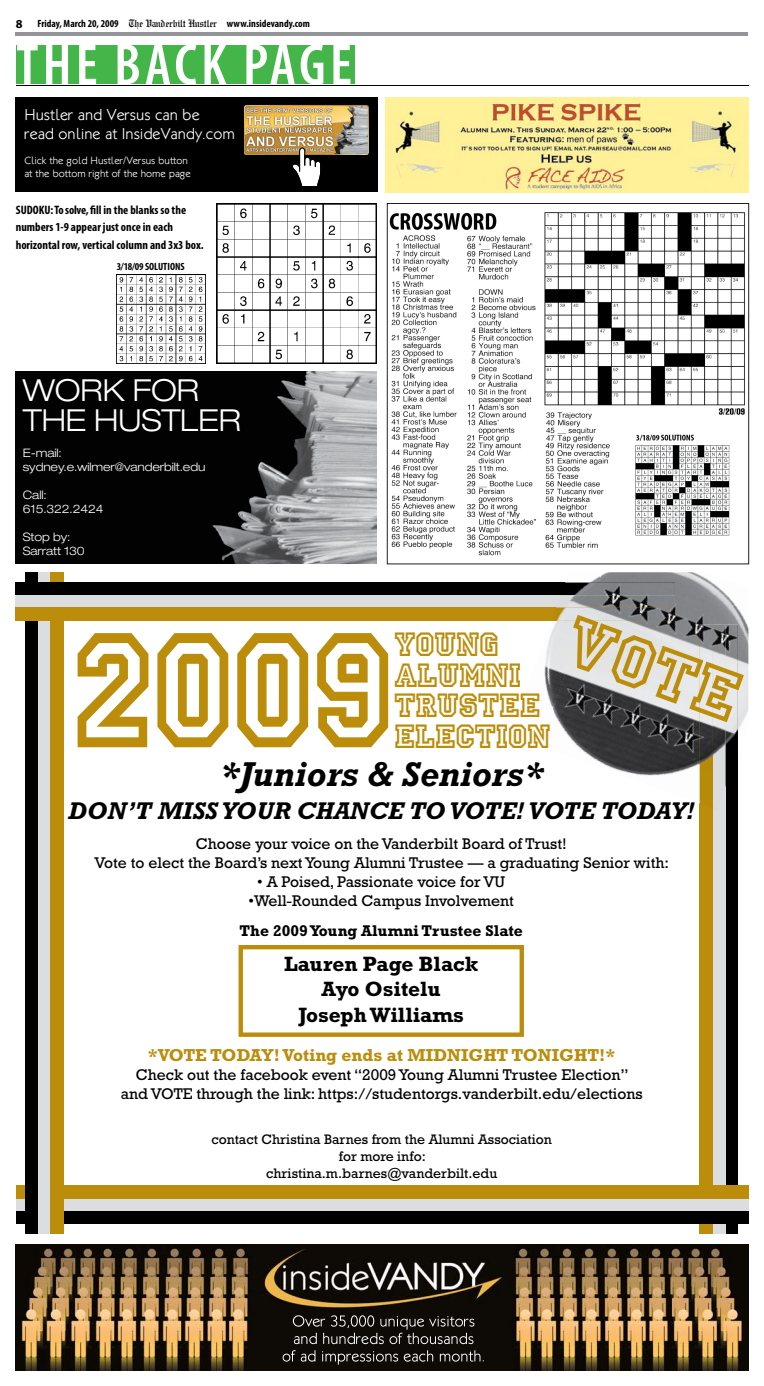
<style>
.page{position:relative;width:764px;height:1386px;background:#fff}
.page>*{position:absolute;margin:0;border:0;box-sizing:border-box;transform-origin:0 0}
.t1{font:74.99px "Princetown LET";color:#bb8d0a}
.t2{font:600 condensed 58.8px "Myriad Pro";letter-spacing:.07em;color:#fff}
.t3{font:35px/30.6px "Princetown LET";color:#bb8d0a}
.t4{font:italic 700 35px "Rockwell Std";color:#000}
.t5{font:300 expanded 30.36px/30.4px "Helvetica Neue LT Std";letter-spacing:-.01em;color:#fff}
.t6{font:italic 700 24.5px "Rockwell Std";color:#000}
.t7{font:700 21px/25.2px "Rockwell Std";color:#000;text-align:center}
.t8{font:700 17.5px "Rockwell Std";color:#bb8d0a}
.t9{font:15.75px/18.9px "Rockwell Std";color:#000;text-align:center}
.t10{font:300 15.75px/18.9px "Klill";color:#fff}
.t11{font:700 15.75px "Rockwell Std";color:#000}
.t12{font:14px/16.8px "Rockwell Std";color:#000;text-align:center}
.t13{font:700 condensed 12.25px/17.5px "Myriad Pro";color:#000}
.t14{font:300 expanded 11.64px/14px "Helvetica Neue LT Std";letter-spacing:-.01em;color:#fff}
.t15{font:700 condensed 10.5px "Myriad Pro";color:#000}
.t16{font:300 10.5px/12.6px "Klill";color:#fff}
.s1{font-stretch:normal;font-size:12.25px}
.s2{font-family:"Engravers Old English";font-weight:400;font-stretch:normal}
</style>
<div class="page">
<hr style="left:16px;top:32px;width:732px;height:1px;background:#939598">
<hr style="left:16px;top:34px;width:732px;height:2px;background:#939598">
<div style="left:16px;top:45px;width:338px;height:39px;background:#44b649"></div>
<hr style="left:16px;top:85px;width:732px;height:1px;background:#000">
<div style="left:16px;top:97px;width:362px;height:95px;background:#000"></div>
<img style="left:244px;top:105px;width:124px;height:50px">
<svg style="left:291px;top:147px;width:30px;height:39px"></svg>
<img style="left:16px;top:1244px;width:732px;height:126px">
<img style="left:16px;top:371px;width:361px;height:193px">
<div style="left:724px;top:625px;width:14px;height:609px;background:#000"></div>
<div style="left:712px;top:625px;width:13px;height:609px;background:#dcddde"></div>
<div style="left:699px;top:625px;width:14px;height:609px;background:#bb8d0a"></div>
<div style="left:16px;top:1210px;width:732px;height:13px;background:#000"></div>
<div style="left:16px;top:1198px;width:732px;height:13px;background:#dcddde"></div>
<div style="left:16px;top:1185px;width:732px;height:13px;background:#bb8d0a"></div>
<div style="left:26px;top:572px;width:13px;height:662px;background:#000"></div>
<div style="left:38px;top:572px;width:13px;height:662px;background:#dcddde"></div>
<div style="left:51px;top:572px;width:13px;height:662px;background:#bb8d0a"></div>
<div style="left:16px;top:583px;width:659px;height:13px;background:#000"></div>
<div style="left:16px;top:595px;width:659px;height:13px;background:#dcddde"></div>
<div style="left:16px;top:608px;width:659px;height:13px;background:#bb8d0a"></div>
<img style="left:576px;top:572px;width:172px;height:204px">
<img style="left:510px;top:572px;width:92px;height:173px">
<img style="left:687px;top:631px;width:61px;height:173px">
<img style="left:725px;top:625px;width:13px;height:162px">
<img style="left:713px;top:625px;width:12px;height:179px">
<img style="left:699px;top:625px;width:14px;height:179px">
<img style="left:560px;top:583px;width:115px;height:12px">
<img style="left:556px;top:595px;width:119px;height:13px">
<img style="left:551px;top:608px;width:124px;height:13px">
<svg style="left:78px;top:633px;width:310px;height:114px"></svg>
<svg style="left:238px;top:945px;width:286px;height:92px"></svg>
<img style="left:386px;top:98px;width:362px;height:94px">
<img style="left:216px;top:203px;width:161px;height:160px">
<svg style="left:387px;top:203px;width:362px;height:361px"></svg>
<img style="left:117px;top:274px;width:89px;height:89px">
<p class="t15" style="left:16px;top:17px;width:296px"><span class="s1">8</span> Friday, March 20, 2009 <span class="s2">The Vanderbilt Hustler</span> www.insidevandy.com</p>
<p class="t2" style="left:16px;top:33px;width:337px">THE BACK PAGE</p>
<p class="t10" style="left:24px;top:106px;width:212px">Hustler and Versus can be<br>read online at InsideVandy.com</p>
<p class="t16" style="left:24px;top:155px;width:168px">Click the gold Hustler/Versus button at the bottom right of the home page</p>
<p class="t13" style="left:16px;top:201px;width:189px">SUDOKU: To solve, ll in the blanks so the numbers 1-9 appear just once in each horizontal row, vertical column and 3x3 box.</p>
<p class="t15" style="left:117px;top:260px;width:69px">3/18/09 SOLUTIONS</p>
<p class="t5" style="left:23px;top:375px;width:219px">WORK FOR<br>THE HUSTLER</p>
<p class="t14" style="left:23px;top:446px;width:184px">E-mail: sydney.e.wilmer@vanderbilt.edu</p>
<p class="t14" style="left:23px;top:488px;width:82px">Call:<br>615.322.2424</p>
<p class="t14" style="left:23px;top:530px;width:63px">Stop by:<br>Sarratt 130</p>
<p class="t1" style="left:583px;top:596px;width:181px;rotate:20deg">VOTE</p>
<p class="t3" style="left:394px;top:628px;width:158px">YOUNG<br>ALUMNI<br>TRUSTEE<br>ELECTION</p>
<p class="t4" style="left:219px;top:753px;width:325px">*Juniors &amp; Seniors*</p>
<p class="t6" style="left:68px;top:796px;width:627px">DON’T MISS YOUR CHANCE TO VOTE! VOTE TODAY!</p>
<p class="t9" style="left:95px;top:834px;width:576px">Choose your voice on the Vanderbilt Board of Trust!<br>Vote to elect the Board’s next Young Alumni Trustee — a graduating Senior with:</p>
<p class="t9" style="left:257px;top:872px;width:249px">• A Poised, Passionate voice for VU</p>
<p class="t9" style="left:248px;top:891px;width:267px">•Well-Rounded Campus Involvement</p>
<p class="t11" style="left:239px;top:921px;width:285px">The 2009 Young Alumni Trustee Slate</p>
<p class="t7" style="left:284px;top:951px;width:196px">Lauren Page Black<br>Ayo Ositelu<br>Joseph Williams</p>
<p class="t8" style="left:148px;top:1045px;width:469px">*VOTE TODAY! Voting ends at MIDNIGHT TONIGHT!*</p>
<p class="t9" style="left:121px;top:1065px;width:523px">Check out the facebook event “2009 Young Alumni Trustee Election” and VOTE through the link: https://studentorgs.vanderbilt.edu/elections</p>
<p class="t12" style="left:211px;top:1131px;width:342px">contact Christina Barnes from the Alumni Association for more info:<br>christina.m.barnes@vanderbilt.edu</p>
</div>
